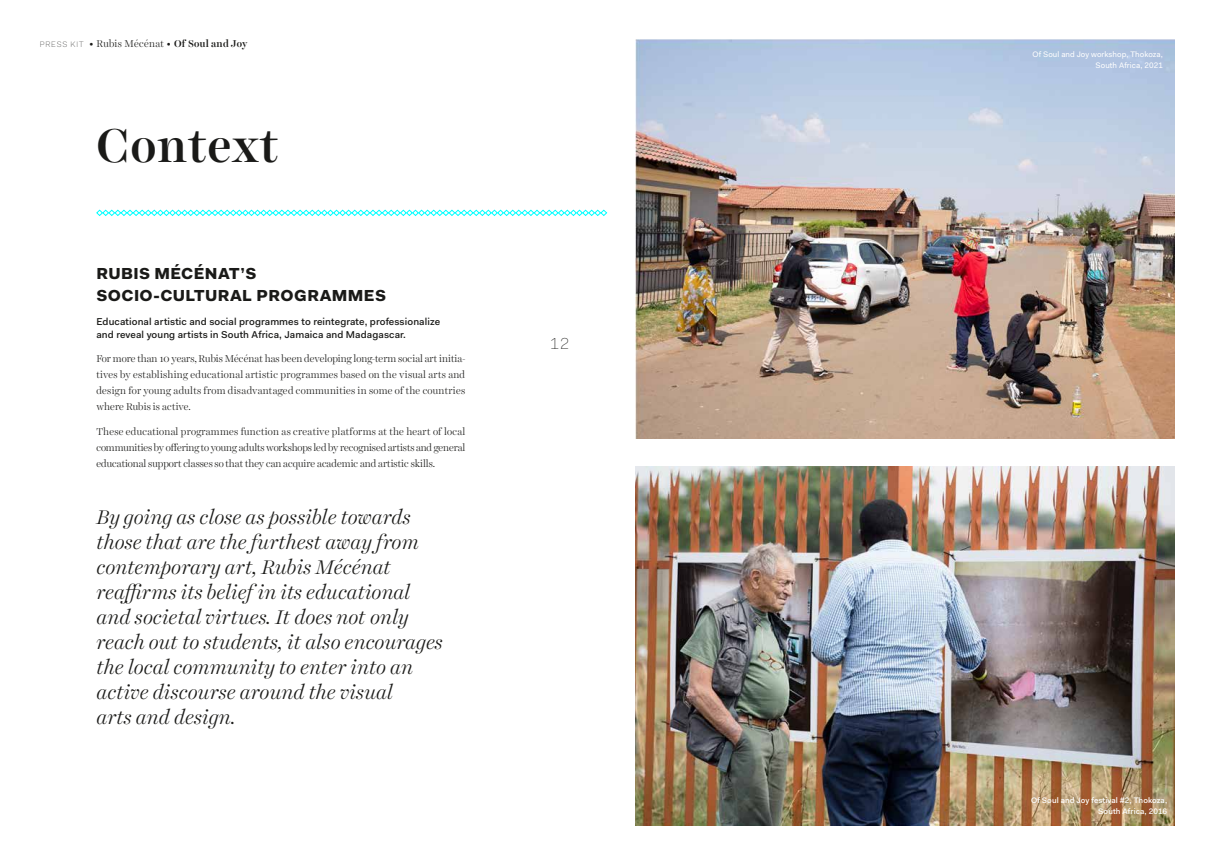
<style>
.page{position:relative;width:1214px;height:865px;background:#fff}
.page>*{position:absolute;margin:0;border:0;box-sizing:border-box;transform-origin:0 0}
.t1{font:500 48px "Harriet Display";letter-spacing:.025em;color:#1a1a18}
.t2{font:italic 300 20px/25px "Harriet Display";letter-spacing:.005em;color:#1a1a18}
.t3{font:900 16px/22px "Fakt Pro";letter-spacing:.025em;color:#1a1a18}
.t4{font:100 16px "Fakt Pro";color:#1a1a18}
.t5{font:300 10px/16px "Harriet Display";letter-spacing:.005em;color:#1a1a18;text-align:justify}
.t6{font:500 10px/13px "Fakt Pro";letter-spacing:.01em;color:#1a1a18}
.t7{font:300 10px "Harriet Display";letter-spacing:.025em;color:#1a1a18}
.t8{font:500 8px/11px "Fakt Pro";letter-spacing:.01em;color:#fff;text-align:right}
.t9{font:8px/11px "Fakt Pro";letter-spacing:.01em;color:#fff;text-align:right}
.s1{font-family:"Fakt Pro";font-weight:100;font-size:8px}
.s2{font-family:"Fakt Pro";font-weight:400;font-size:8px}
.s3{font-weight:500}
</style>
<div class="page">
<svg style="left:96px;top:209px;width:511px;height:7px"></svg>
<img style="left:635px;top:466px;width:539px;height:359px">
<img style="left:635px;top:40px;width:539px;height:399px">
<p class="t7" style="left:40px;top:37px;width:209px"><span class="s1">PRESS KIT</span> <span class="s2">•</span> Rubis Mécénat <span class="s2">•</span> <span class="s3">Of Soul and Joy</span></p>
<h1 class="t1" style="left:96px;top:112px;width:184px">Context</h1>
<h3 class="t3" style="left:96px;top:262px;width:291px">RUBIS MÉCÉNAT’S<br>SOCIO-CULTURAL PROGRAMMES</h3>
<p class="t6" style="left:96px;top:315px;width:345px">Educational artistic and social programmes to reintegrate, professionalize and reveal young artists in South Africa, Jamaica and Madagascar.</p>
<p class="t5" style="left:96px;top:351px;width:370px">For more than 10 years, Rubis Mécénat has been developing long-term social art initia&shy;tives by establishing educational artistic programmes based on the visual arts and design for young adults from disadvantaged communities in some of the countries where Rubis is active.</p>
<p class="t5" style="left:96px;top:423px;width:370px">These educational programmes function as creative platforms at the heart of local communities by offering to young adults workshops led by recognised artists and general educational support classes so that they can acquire academic and artistic skills.</p>
<p class="t2" style="left:96px;top:504px;width:348px">By going as close as possible towards those that are the furthest away from contemporary art, Rubis Mécénat reaffirms its belief in its educational and societal virtues. It does not only reach out to students, it also encourages the local community to enter into an active discourse around the visual<br>arts and design.</p>
<h3 class="t4" style="left:550px;top:333px;width:20px">12</h3>
<p class="t9" style="left:1032px;top:49px;width:132px">Of Soul and Joy workshop, Thokoza,<br>South Africa, 2021</p>
<p class="t8" style="left:1031px;top:794px;width:137px">Of Soul and Joy festival #2, Thokoza,<br>South Africa, 2016</p>
</div>
